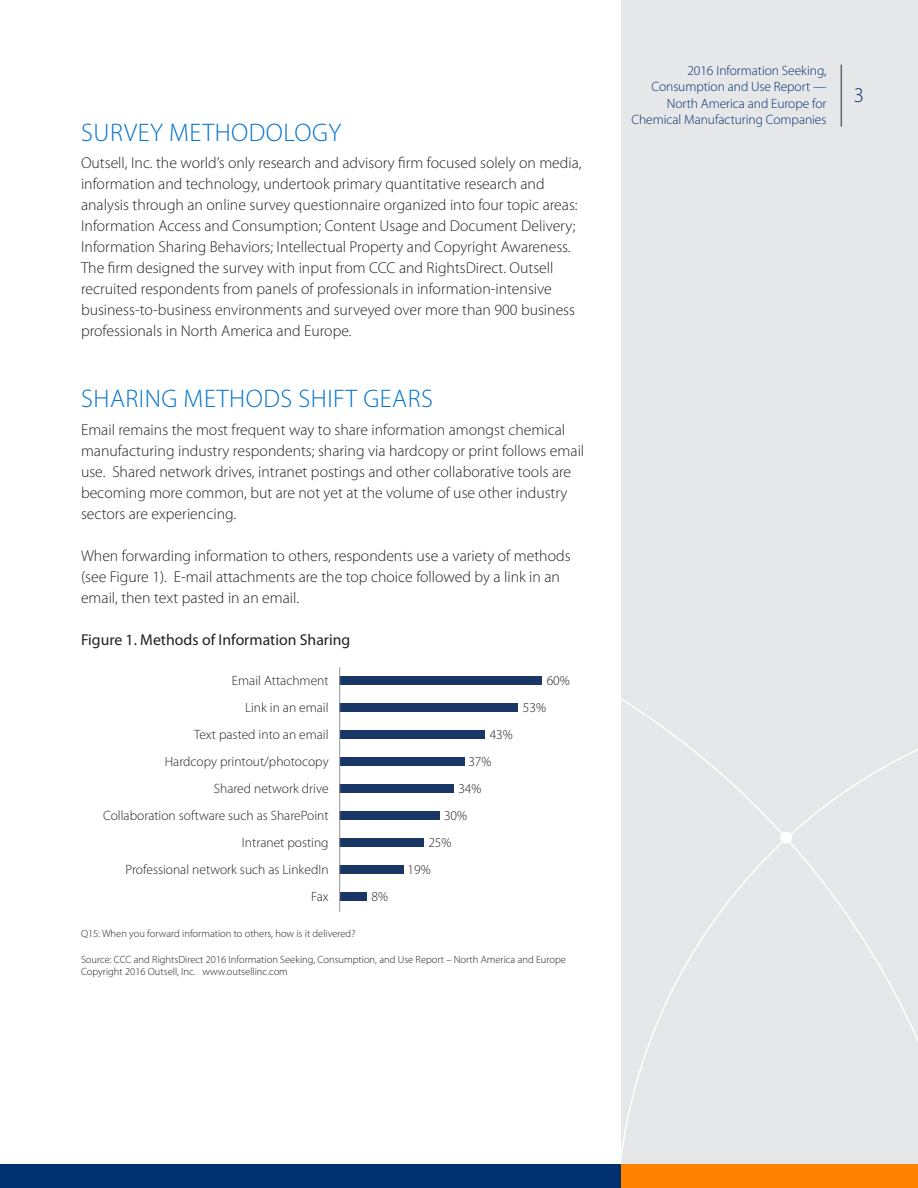
<style>
.page{position:relative;width:918px;height:1188px;background:#fff}
.page>*{position:absolute;margin:0;border:0;box-sizing:border-box;transform-origin:0 0}
.head{font:300 25.5px "Myriad Pro";letter-spacing:.02em;color:#0073ce}
.Page_Number-right{font:300 21px "Myriad Pro";color:#00306d}
.t1{font:300 15.75px/21px "Myriad Pro";color:#231f20}
.basic_body{font:15.75px "Myriad Pro";color:#231f20}
.t2{font:300 13.5px/27px "Myriad Pro";color:#231f20;text-align:right}
.t3{font:300 13.5px/16.5px "Myriad Pro";letter-spacing:-.005em;color:#00306d;text-align:right}
.t4{font:300 10.5px/12px "Myriad Pro";color:#231f20}
</style>
<div class="page">
<div style="left:621px;top:0;width:297px;height:1164px;background:#e6e7e9"></div>
<svg style="left:621px;top:698px;width:297px;height:463px"></svg>
<hr style="left:841px;top:65px;width:1px;height:62px;background:#63656a">
<div style="left:0;top:1164px;width:621px;height:24px;background:#00306d"></div>
<div style="left:621px;top:1164px;width:297px;height:24px;background:#ff8200"></div>
<div style="left:340px;top:676px;width:202px;height:9px;background:#193667"></div>
<div style="left:340px;top:892px;width:27px;height:9px;background:#193667"></div>
<div style="left:340px;top:865px;width:64px;height:9px;background:#193667"></div>
<div style="left:340px;top:838px;width:84px;height:9px;background:#193667"></div>
<div style="left:340px;top:811px;width:100px;height:9px;background:#193667"></div>
<div style="left:340px;top:784px;width:114px;height:9px;background:#193667"></div>
<div style="left:340px;top:757px;width:124px;height:9px;background:#193667"></div>
<div style="left:340px;top:730px;width:145px;height:9px;background:#193667"></div>
<div style="left:340px;top:703px;width:178px;height:9px;background:#193667"></div>
<hr style="left:339px;top:667px;width:1px;height:245px;background:#939598">
<p class="head" style="left:81px;top:117px;width:262px">SURVEY METHODOLOGY</p>
<p class="t1" style="left:81px;top:152px;width:502px">Outsell, Inc. the world’s only research and advisory firm focused solely on media, information and technology, undertook primary quantitative research and analysis through an online survey questionnaire organized into four topic areas:<br>Information Access and Consumption; Content Usage and Document Delivery; Information Sharing Behaviors; Intellectual Property and Copyright Awareness.</p>
<p class="t1" style="left:81px;top:257px;width:496px">The firm designed the survey with input from CCC and RightsDirect. Outsell recruited respondents from panels of professionals in information-intensive business-to-business environments and surveyed over more than 900 business professionals in North America and Europe.</p>
<p class="head" style="left:81px;top:383px;width:353px">SHARING METHODS SHIFT GEARS</p>
<p class="t1" style="left:81px;top:419px;width:505px">Email remains the most frequent way to share information amongst chemical manufacturing industry respondents; sharing via hardcopy or print follows email use. Shared network drives, intranet postings and other collaborative tools are becoming more common, but are not yet at the volume of use other industry sectors are experiencing.</p>
<p class="t1" style="left:81px;top:545px;width:491px">When forwarding information to others, respondents use a variety of methods (see Figure 1). E-mail attachments are the top choice followed by a link in an email, then text pasted in an email.</p>
<p class="basic_body" style="left:81px;top:631px;width:271px">Figure 1. Methods of Information Sharing</p>
<p class="t2" style="left:103px;top:667px;width:227px">Email Attachment<br>Link in an email<br>Text pasted into an email<br>Hardcopy printout/photocopy<br>Shared network drive<br>Collaboration software such as SharePoint<br>Intranet posting<br>Professional network such as LinkedIn<br>Fax</p>
<p class="t2" style="left:372px;top:883px;width:18px">8%</p>
<p class="t2" style="left:490px;top:721px;width:25px">43%</p>
<p class="t2" style="left:468px;top:748px;width:25px">37%</p>
<p class="t2" style="left:458px;top:775px;width:25px">34%</p>
<p class="t2" style="left:444px;top:802px;width:25px">30%</p>
<p class="t2" style="left:428px;top:829px;width:25px">25%</p>
<p class="t2" style="left:408px;top:856px;width:25px">19%</p>
<p class="t2" style="left:547px;top:667px;width:25px">60%</p>
<p class="t2" style="left:523px;top:694px;width:25px">53%</p>
<p class="t4" style="left:81px;top:928px;width:276px">Q15: When you forward information to others, how is it delivered?</p>
<p class="t4" style="left:81px;top:953px;width:487px">Source: CCC and RightsDirect 2016 Information Seeking, Consumption, and Use Report – North America and Europe<br>Copyright 2016 Outsell, Inc. www.outsellinc.com</p>
<p class="t3" style="left:631px;top:62px;width:197px">2016 Information Seeking,<br>Consumption and Use Report —<br>North America and Europe for<br>Chemical Manufacturing Companies</p>
<p class="Page_Number-right" style="left:854px;top:83px;width:12px">3</p>
</div>
